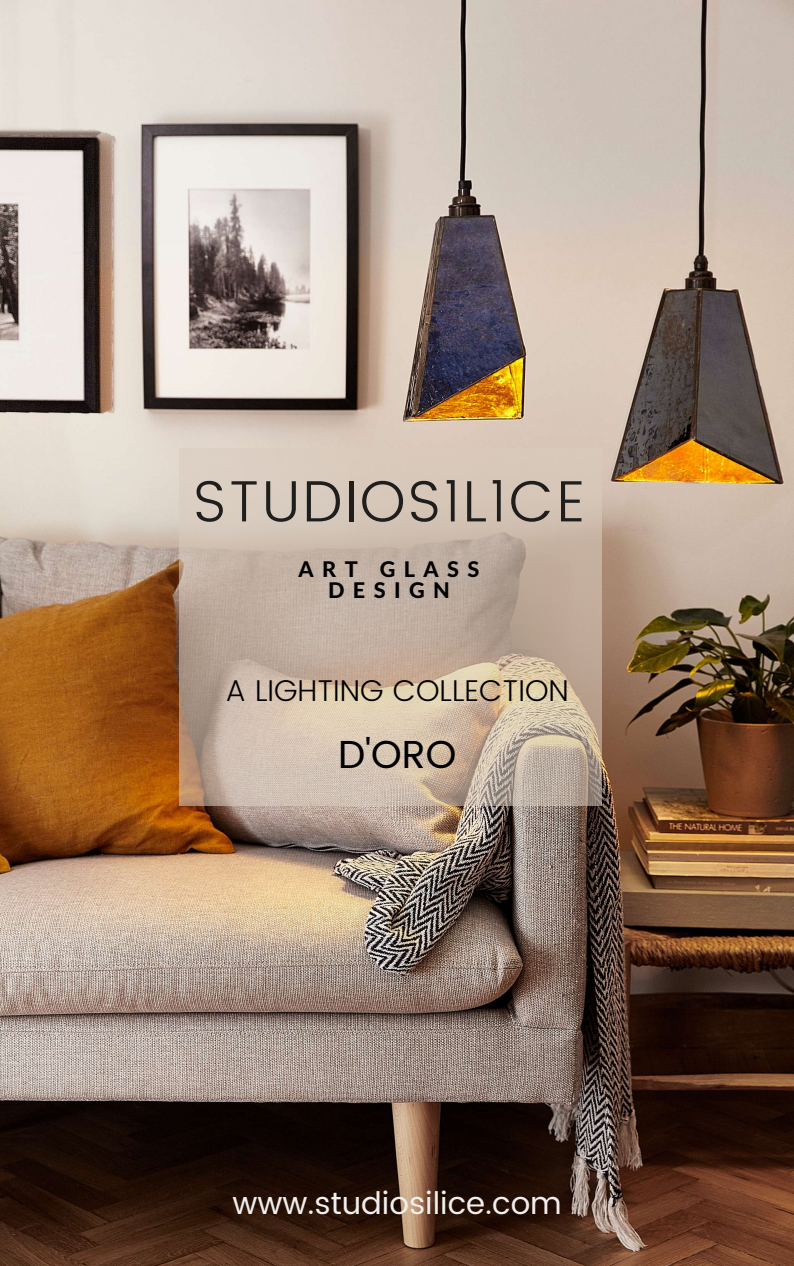
<style>
.page{position:relative;width:794px;height:1266px;background:#fff}
.page>*{position:absolute;margin:0;border:0;box-sizing:border-box;transform-origin:0 0}
.t1{font:300 58.2px "Poppins";letter-spacing:.04em;color:#1f1e1d}
.t2{font:39px "Poppins";color:#000}
.t3{font:30.9px "Poppins";color:#f0efed}
.t4{font:300 30px "Poppins";color:#000}
.t5{font:800 21.6px/21.4px "Lato Latin";letter-spacing:.39em;color:#000;text-align:center}
</style>
<div class="page">
<img style="left:0;top:0;width:793px;height:1266px">
<svg style="left:179px;top:448px;width:422px;height:357px;background:#c9b7a7"></svg>
<h1 class="t1" style="left:193px;top:467px;width:393px">STUDIOS1L1CE</h1>
<p class="t5" style="left:298px;top:560px;width:182px">ART GLASS<br>DESIGN</p>
<p class="t4" style="left:225px;top:673px;width:345px">A LIGHTING COLLECTION</p>
<p class="t2" style="left:338px;top:731px;width:120px">D'ORO</p>
<p class="t3" style="left:232px;top:1185px;width:331px">www.studiosilice.com</p>
</div>
